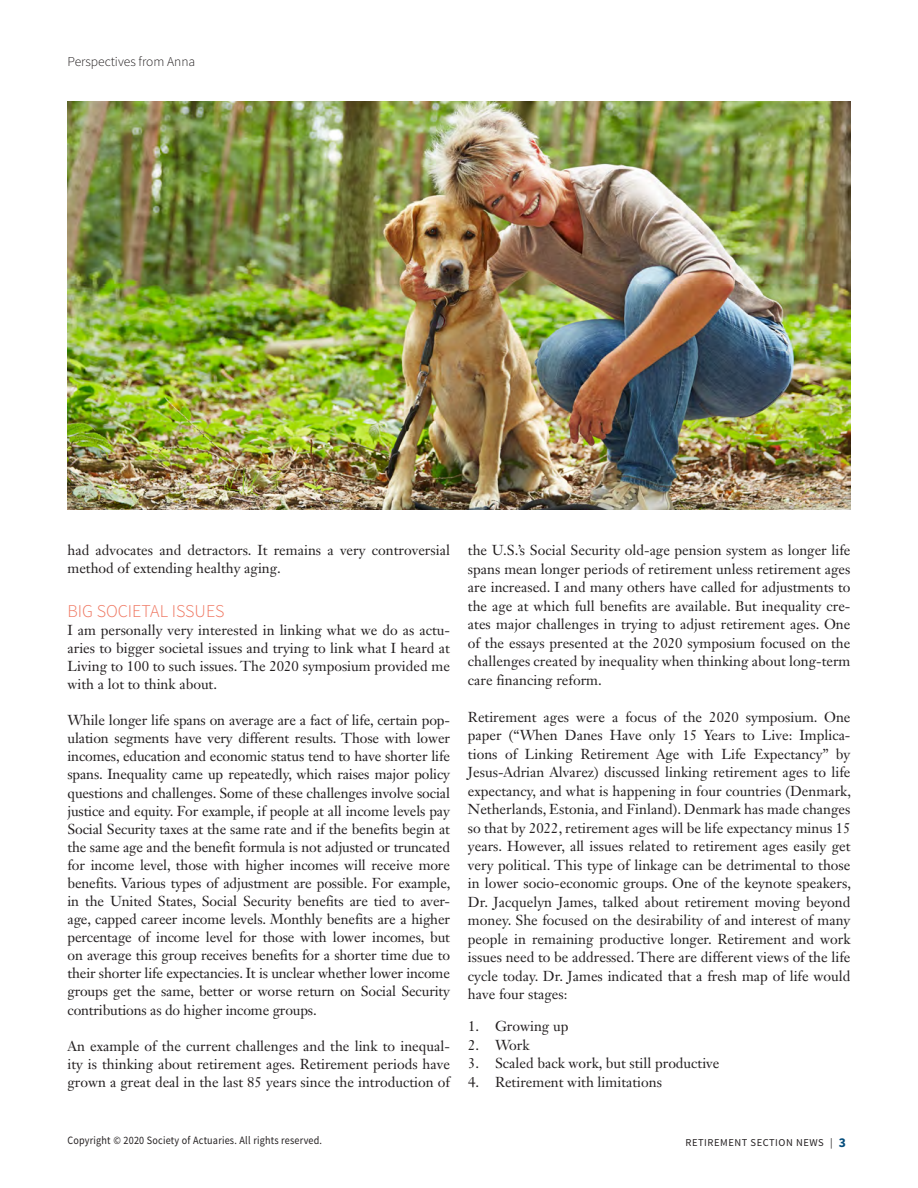
<style>
.page{position:relative;width:918px;height:1188px;background:#fff}
.page>*{position:absolute;margin:0;border:0;box-sizing:border-box;transform-origin:0 0}
.Article_Subhead_A{font:300 18px "Source Sans Pro";color:#ef7660}
.Article_Body___space{font:14.25px/18.1px "Janson Text LT Std";color:#231f20;text-align:justify}
.t1{font:300 13.5px "Source Sans Pro";color:#231f20}
.t2{font:11.25px "Source Sans Pro";letter-spacing:.02em;color:#231f20;scale:.9 1}
.t3{font:10.5px "Source Sans Pro";letter-spacing:.05em;color:#231f20}
.s1{font-weight:700;font-size:13.5px;color:#044c7b}
</style>
<div class="page">
<img style="left:68px;top:101px;width:782px;height:409px">
<p class="t1" style="left:68px;top:54px;width:129px">Perspectives from Anna</p>
<p class="Article_Body___space" style="left:68px;top:541px;width:384px">had advocates and detractors. It remains a very controversial method of extending healthy aging.</p>
<p class="Article_Subhead_A" style="left:68px;top:600px;width:159px">BIG SOCIETAL ISSUES</p>
<p class="Article_Body___space" style="left:68px;top:621px;width:384px">I am personally very interested in linking what we do as actu&shy;aries to bigger societal issues and trying to link what I heard at Living to 100 to such issues. The 2020 symposium provided me with a lot to think about.</p>
<p class="Article_Body___space" style="left:68px;top:711px;width:385px">While longer life spans on average are a fact of life, certain pop&shy;ulation segments have very different results. Those with lower incomes, education and economic status tend to have shorter life spans. Inequality came up repeatedly, which raises major policy questions and challenges. Some of these challenges involve social justice and equity. For example, if people at all income levels pay Social Security taxes at the same rate and if the benefits begin at the same age and the benefit formula is not adjusted or truncated for income level, those with higher incomes will receive more benefits. Various types of adjustment are possible. For example, in the United States, Social Security benefits are tied to aver&shy;age, capped career income levels. Monthly benefits are a higher percentage of income level for those with lower incomes, but on average this group receives benefits for a shorter time due to their shorter life expectancies. It is unclear whether lower income groups get the same, better or worse return on Social Security contributions as do higher income groups.</p>
<p class="Article_Body___space" style="left:68px;top:1037px;width:384px">An example of the current challenges and the link to inequal&shy;ity is thinking about retirement ages. Retirement periods have grown a great deal in the last 85 years since the introduction of</p>
<p class="Article_Body___space" style="left:468px;top:541px;width:384px">the U.S.’s Social Security old-age pension system as longer life spans mean longer periods of retirement unless retirement ages are increased. I and many others have called for adjustments to the age at which full benefits are available. But inequality cre&shy;ates major challenges in trying to adjust retirement ages. One of the essays presented at the 2020 symposium focused on the challenges created by inequality when thinking about long-term care financing reform.</p>
<p class="Article_Body___space" style="left:468px;top:708px;width:385px">Retirement ages were a focus of the 2020 symposium. One paper (“When Danes Have only 15 Years to Live: Implica&shy;tions of Linking Retirement Age with Life Expectancy” by Jesus-Adrian Alvarez) discussed linking retirement ages to life expectancy, and what is happening in four countries (Denmark, Netherlands, Estonia, and Finland). Denmark has made changes so that by 2022, retirement ages will be life expectancy minus 15 years. However, all issues related to retirement ages easily get very political. This type of linkage can be detrimental to those in lower socio-economic groups. One of the keynote speakers, Dr. Jacquelyn James, talked about retirement moving beyond money. She focused on the desirability of and interest of many people in remaining productive longer. Retirement and work issues need to be addressed. There are different views of the life cycle today. Dr. James indicated that a fresh map of life would have four stages:</p>
<p class="Article_Body___space" style="left:468px;top:1017px;width:102px">1. Growing up</p>
<p class="Article_Body___space" style="left:468px;top:1036px;width:63px">2. Work</p>
<p class="Article_Body___space" style="left:468px;top:1054px;width:253px">3. Scaled back work, but still productive</p>
<p class="Article_Body___space" style="left:468px;top:1073px;width:196px">4. Retirement with limitations</p>
<p class="t2" style="left:68px;top:1133px;width:284px">Copyright © 2020 Society of Actuaries. All rights reserved.</p>
<p class="t3" style="left:685px;top:1136px;width:162px">RETIREMENT SECTION NEWS | <span class="s1">3</span></p>
</div>
